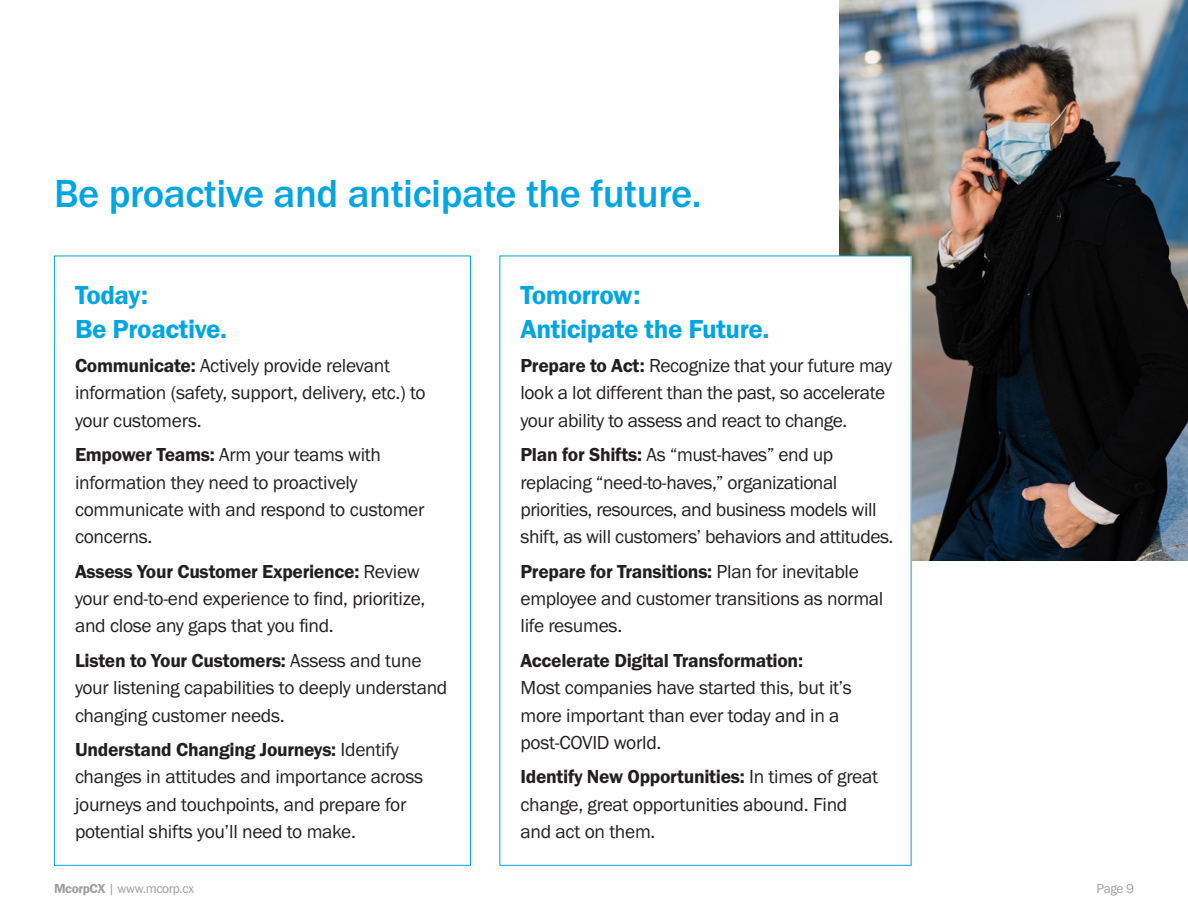
<style>
.page{position:relative;width:1188px;height:918px;background:#fff}
.page>*{position:absolute;margin:0;border:0;box-sizing:border-box;transform-origin:0 0}
.t1{font:500 40.5px "Franklin Got T";letter-spacing:-.01em;color:#00a5e3}
.t2{font:600 27px/33.5px "Franklin Got T";letter-spacing:-.015em;color:#00a5e3}
.t3{font:19.5px/27.5px "Franklin Got T";letter-spacing:-.015em;color:#231f20}
.t4{font:600 19.5px "Franklin Got T";letter-spacing:-.015em;color:#231f20}
.t5{font:13.5px "Franklin Got T";letter-spacing:-.03em;color:#9d9fa2}
.s1{font-weight:600}
</style>
<div class="page">
<img style="left:840px;top:0;width:348px;height:561px">
<div style="left:500px;top:256px;width:411px;height:609px;background:#fff"></div>
<h1 class="t1" style="left:54px;top:171px;width:649px">Be proactive and anticipate the future.</h1>
<h2 class="t2" style="left:75px;top:279px;width:154px">Today:<br>Be Proactive.</h2>
<p class="t3" style="left:75px;top:352px;width:352px"><span class="s1">Communicate:</span> Actively provide relevant information (safety, support, delivery, etc.) to your customers.</p>
<p class="t3" style="left:75px;top:441px;width:351px"><span class="s1">Empower Teams:</span> Arm your teams with information they need to proactively communicate with and respond to customer concerns.</p>
<p class="t3" style="left:75px;top:557px;width:352px"><span class="s1">Assess Your Customer Experience:</span> Review your end-to-end experience to find, prioritize, and close any gaps that you find.</p>
<p class="t3" style="left:75px;top:646px;width:374px"><span class="s1">Listen to Your Customers:</span> Assess and tune your listening capabilities to deeply understand changing customer needs.</p>
<p class="t3" style="left:75px;top:735px;width:350px"><span class="s1">Understand Changing Journeys:</span> Identify changes in attitudes and importance across journeys and touchpoints, and prepare for potential shifts you’ll need to make.</p>
<h2 class="t2" style="left:520px;top:279px;width:251px">Tomorrow:<br>Anticipate the Future.</h2>
<p class="t3" style="left:520px;top:352px;width:373px"><span class="s1">Prepare to Act:</span> Recognize that your future may look a lot different than the past, so accelerate your ability to assess and react to change.</p>
<p class="t3" style="left:520px;top:441px;width:375px"><span class="s1">Plan for Shifts:</span> As “must-haves” end up replacing “need-to-haves,” organizational priorities, resources, and business models will shift, as will customers’ behaviors and attitudes.</p>
<p class="t3" style="left:520px;top:557px;width:364px"><span class="s1">Prepare for Transitions:</span> Plan for inevitable employee and customer transitions as normal life resumes.</p>
<p class="t4" style="left:520px;top:649px;width:284px">Accelerate Digital Transformation:</p>
<p class="t3" style="left:520px;top:674px;width:333px">Most companies have started this, but it’s more important than ever today and in a post-COVID world.</p>
<p class="t3" style="left:520px;top:763px;width:359px"><span class="s1">Identify New Opportunities:</span> In times of great change, great opportunities abound. Find and act on them.</p>
<p class="t5" style="left:54px;top:881px;width:142px"><span class="s1">McorpCX</span> | www.mcorp.cx</p>
<p class="t5" style="left:1097px;top:881px;width:39px">Page 9</p>
</div>
